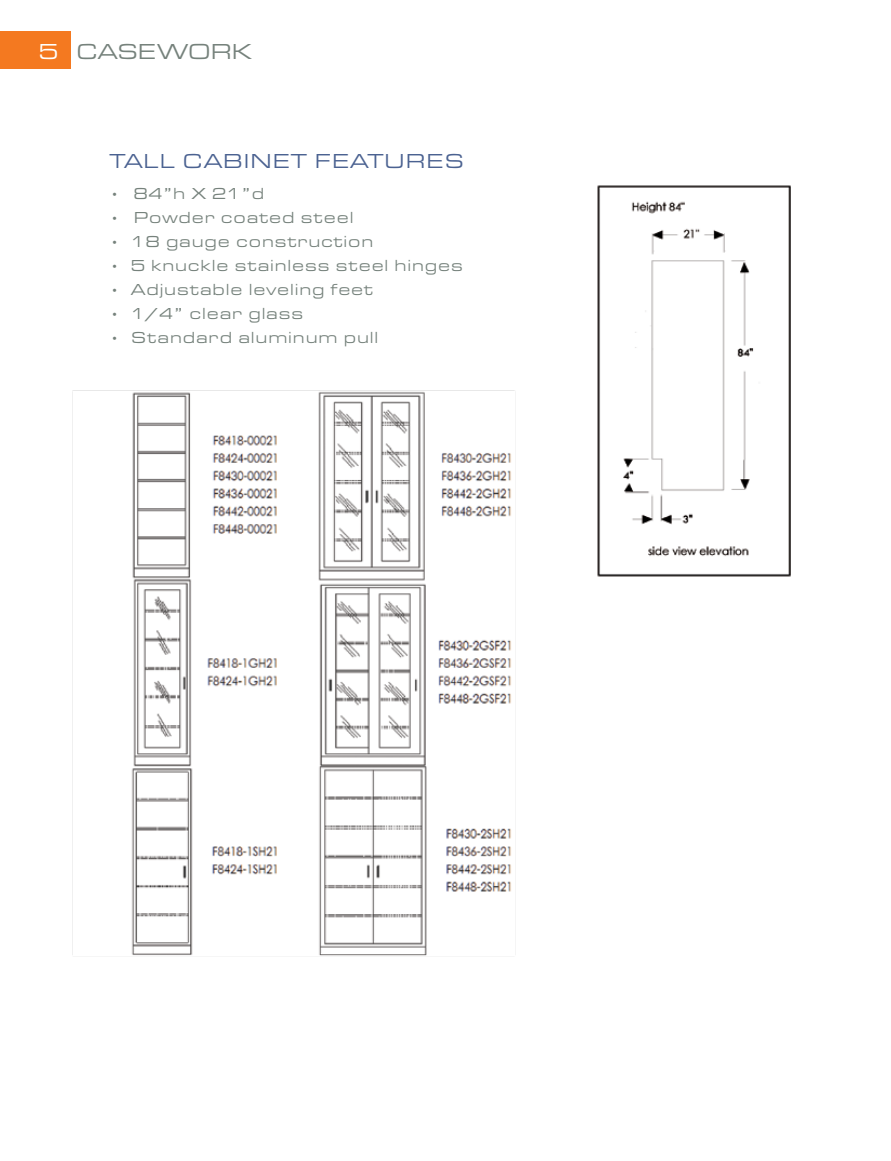
<style>
.page{position:relative;width:891px;height:1161px;background:#fff}
.page>*{position:absolute;margin:0;border:0;box-sizing:border-box;transform-origin:0 0}
.t1{font:22.5px "Eurostile Extended Roman DTC";color:#76827c}
.t2{font:21px "Eurostile Extended Roman DTC";letter-spacing:.05em;color:#4b6291}
.t3{font:16.5px "Eurostile Extended Roman DTC";letter-spacing:.05em;color:#76827c}
.s1{color:#fff}
</style>
<div class="page">
<img style="left:597px;top:185px;width:194px;height:392px">
<div style="left:0;top:32px;width:70px;height:37px;background:#f47920"></div>
<img style="left:72px;top:390px;width:443px;height:566px">
<h1 class="t1" style="left:39px;top:39px;width:214px"><span class="s1">5</span> CASEWORK</h1>
<p class="t2" style="left:110px;top:150px;width:356px">TALL CABINET FEATURES</p>
<p class="t3" style="left:110px;top:185px;width:156px">• 84”h X 21”d</p>
<p class="t3" style="left:110px;top:209px;width:245px">• Powder coated steel</p>
<p class="t3" style="left:110px;top:233px;width:265px">• 18 gauge construction</p>
<p class="t3" style="left:110px;top:257px;width:355px">• 5 knuckle stainless steel hinges</p>
<p class="t3" style="left:110px;top:281px;width:265px">• Adjustable leveling feet</p>
<p class="t3" style="left:110px;top:305px;width:195px">• 1/4” clear glass</p>
<p class="t3" style="left:110px;top:329px;width:270px">• Standard aluminum pull</p>
</div>
